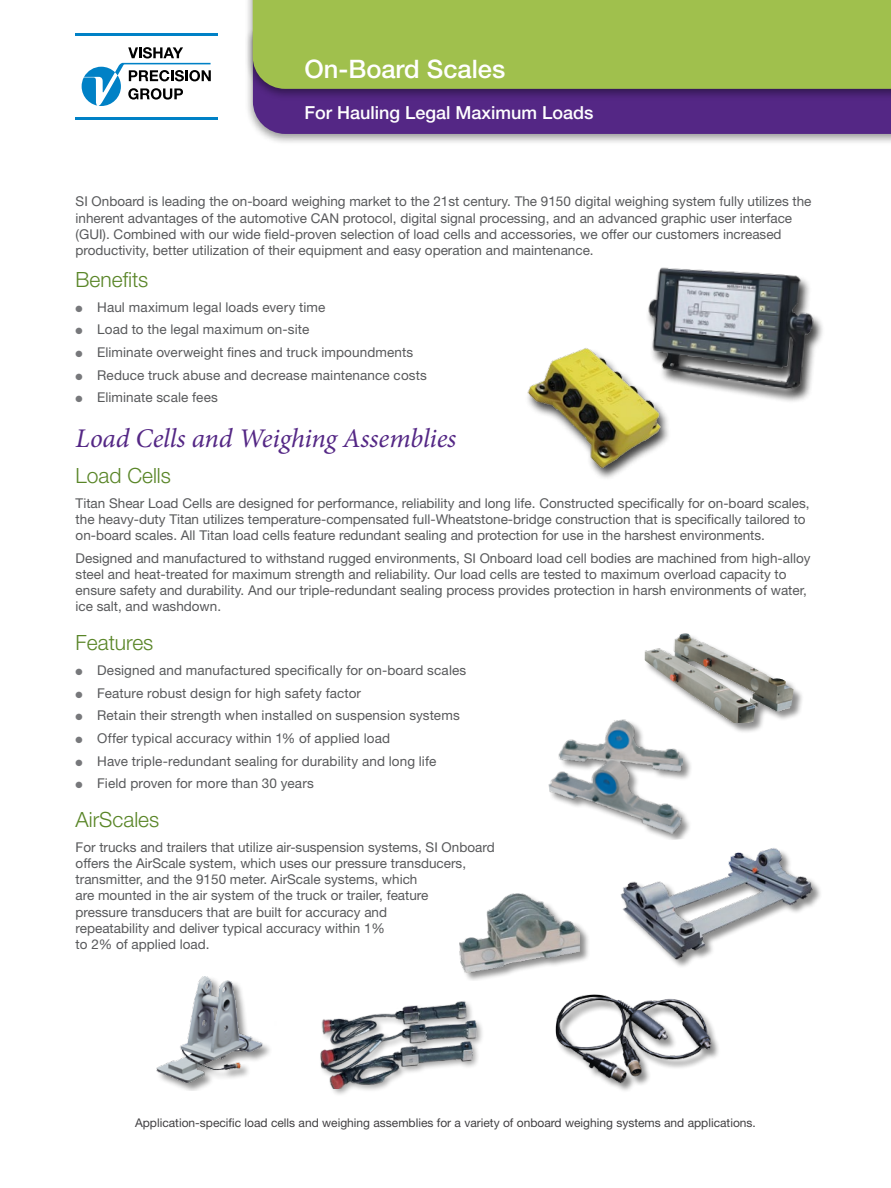
<style>
.page{position:relative;width:891px;height:1188px;background:#fff}
.page>*{position:absolute;margin:0;border:0;box-sizing:border-box;transform-origin:0 0}
.PL_Inside_Body_Heade{font:italic 27px "Minion Pro";letter-spacing:-.01em;color:#542785}
.PL_Inside_Curve_Head{font:500 25.5px "Helvetica Neue LT Std";color:#fff}
.PL_Inside_Body_SubHe{font:300 21px "Helvetica Neue LT Std";color:#598527}
.PL_Inside_Curve_Subh{font:500 18px "Helvetica Neue LT Std";color:#fff}
.PL_Inside_Body{font:13.5px/16.2px "Helvetica Neue LT Std";color:#58595b}
.PL_Inside_Bullet{font:13.5px "Helvetica Neue LT Std";letter-spacing:.01em;color:#58595b}
.PL_Inside_Body-2{font:12px "Helvetica Neue LT Std";color:#414042}
.s1{color:#77787b}
</style>
<div class="page">
<svg style="left:82px;top:47px;width:129px;height:59px"></svg>
<hr style="left:76px;top:34px;width:142px;height:2px;background:#0081c6">
<hr style="left:76px;top:117px;width:142px;height:2px;background:#0081c6">
<div style="left:244px;top:27px;width:647px;height:119px;background:#000;opacity:.4"></div>
<div style="left:253px;top:101px;width:638px;height:33px;background:#542785"></div>
<div style="left:244px;top:0;width:647px;height:101px;background:#000;opacity:.4"></div>
<div style="left:253px;top:0;width:638px;height:89px;background:#a0c04d"></div>
<img style="left:156px;top:976px;width:114px;height:115px">
<img style="left:620px;top:848px;width:195px;height:114px">
<div style="left:645px;top:634px;width:159px;height:100px;background:#000;opacity:.45"></div>
<img style="left:644px;top:633px;width:150px;height:90px">
<img style="left:555px;top:994px;width:164px;height:92px">
<div style="left:319px;top:1000px;width:166px;height:97px;background:#000;opacity:.35"></div>
<img style="left:319px;top:1000px;width:165px;height:88px">
<div style="left:459px;top:893px;width:131px;height:87px;background:#000;opacity:.45"></div>
<img style="left:459px;top:893px;width:121px;height:79px">
<div style="left:549px;top:720px;width:144px;height:124px;background:#fff"></div>
<img style="left:548px;top:715px;width:141px;height:125px">
<div style="left:645px;top:268px;width:180px;height:136px;background:#000;opacity:.75"></div>
<img style="left:645px;top:267px;width:180px;height:132px">
<div style="left:525px;top:348px;width:147px;height:133px;background:#000;opacity:.75"></div>
<img style="left:528px;top:337px;width:139px;height:138px">
<p class="PL_Inside_Curve_Head" style="left:304px;top:54px;width:202px">On-Board Scales</p>
<p class="PL_Inside_Curve_Subh" style="left:304px;top:102px;width:291px">For Hauling Legal Maximum Loads</p>
<p class="PL_Inside_Body" style="left:76px;top:193px;width:737px">SI Onboard is leading the on-board weighing market to the 21st century. The 9150 digital weighing system fully utilizes the inherent advantages of the automotive CAN protocol, digital signal processing, and an advanced graphic user interface (GUI). Combined with our wide field-proven selection of load cells and accessories, we offer our customers increased productivity, better utilization of their equipment and easy operation and maintenance.</p>
<p class="PL_Inside_Body_SubHe" style="left:76px;top:266px;width:74px">Benefits</p>
<p class="PL_Inside_Bullet" style="left:76px;top:299px;width:251px"><span class="s1">●</span> Haul maximum legal loads every time</p>
<p class="PL_Inside_Bullet" style="left:76px;top:321px;width:235px"><span class="s1">●</span> Load to the legal maximum on-site</p>
<p class="PL_Inside_Bullet" style="left:76px;top:344px;width:339px"><span class="s1">●</span> Eliminate overweight fines and truck impoundments</p>
<p class="PL_Inside_Bullet" style="left:76px;top:367px;width:353px"><span class="s1">●</span> Reduce truck abuse and decrease maintenance costs</p>
<p class="PL_Inside_Bullet" style="left:76px;top:389px;width:144px"><span class="s1">●</span> Eliminate scale fees</p>
<p class="PL_Inside_Body_Heade" style="left:76px;top:420px;width:382px">Load Cells and Weighing Assemblies</p>
<p class="PL_Inside_Body_SubHe" style="left:76px;top:463px;width:97px">Load Cells</p>
<p class="PL_Inside_Body" style="left:76px;top:495px;width:736px">Titan Shear Load Cells are designed for performance, reliability and long life. Constructed specifically for on-board scales, the heavy-duty Titan utilizes temperature-compensated full-Wheatstone-bridge construction that is specifically tailored to on-board scales. All Titan load cells feature redundant sealing and protection for use in the harshest environments.</p>
<p class="PL_Inside_Body" style="left:76px;top:550px;width:736px">Designed and manufactured to withstand rugged environments, SI Onboard load cell bodies are machined from high-alloy steel and heat-treated for maximum strength and reliability. Our load cells are tested to maximum overload capacity to ensure safety and durability. And our triple-redundant sealing process provides protection in harsh environments of water, ice salt, and washdown.</p>
<p class="PL_Inside_Body_SubHe" style="left:76px;top:630px;width:79px">Features</p>
<p class="PL_Inside_Bullet" style="left:76px;top:662px;width:392px"><span class="s1">●</span> Designed and manufactured specifically for on-board scales</p>
<p class="PL_Inside_Bullet" style="left:76px;top:685px;width:287px"><span class="s1">●</span> Feature robust design for high safety factor</p>
<p class="PL_Inside_Bullet" style="left:76px;top:707px;width:386px"><span class="s1">●</span> Retain their strength when installed on suspension systems</p>
<p class="PL_Inside_Bullet" style="left:76px;top:730px;width:316px"><span class="s1">●</span> Offer typical accuracy within 1% of applied load</p>
<p class="PL_Inside_Bullet" style="left:76px;top:753px;width:362px"><span class="s1">●</span> Have triple-redundant sealing for durability and long life</p>
<p class="PL_Inside_Bullet" style="left:76px;top:775px;width:240px"><span class="s1">●</span> Field proven for more than 30 years</p>
<p class="PL_Inside_Body_SubHe" style="left:76px;top:807px;width:85px">AirScales</p>
<p class="PL_Inside_Body" style="left:76px;top:839px;width:421px">For trucks and trailers that utilize air-suspension systems, SI Onboard offers the AirScale system, which uses our pressure transducers, transmitter, and the 9150 meter. AirScale systems, which<br>are mounted in the air system of the truck or trailer, feature<br>pressure transducers that are built for accuracy and<br>repeatability and deliver typical accuracy within 1%<br>to 2% of applied load.</p>
<p class="PL_Inside_Body-2" style="left:135px;top:1116px;width:622px">Application-specific load cells and weighing assemblies for a variety of onboard weighing systems and applications.</p>
</div>
